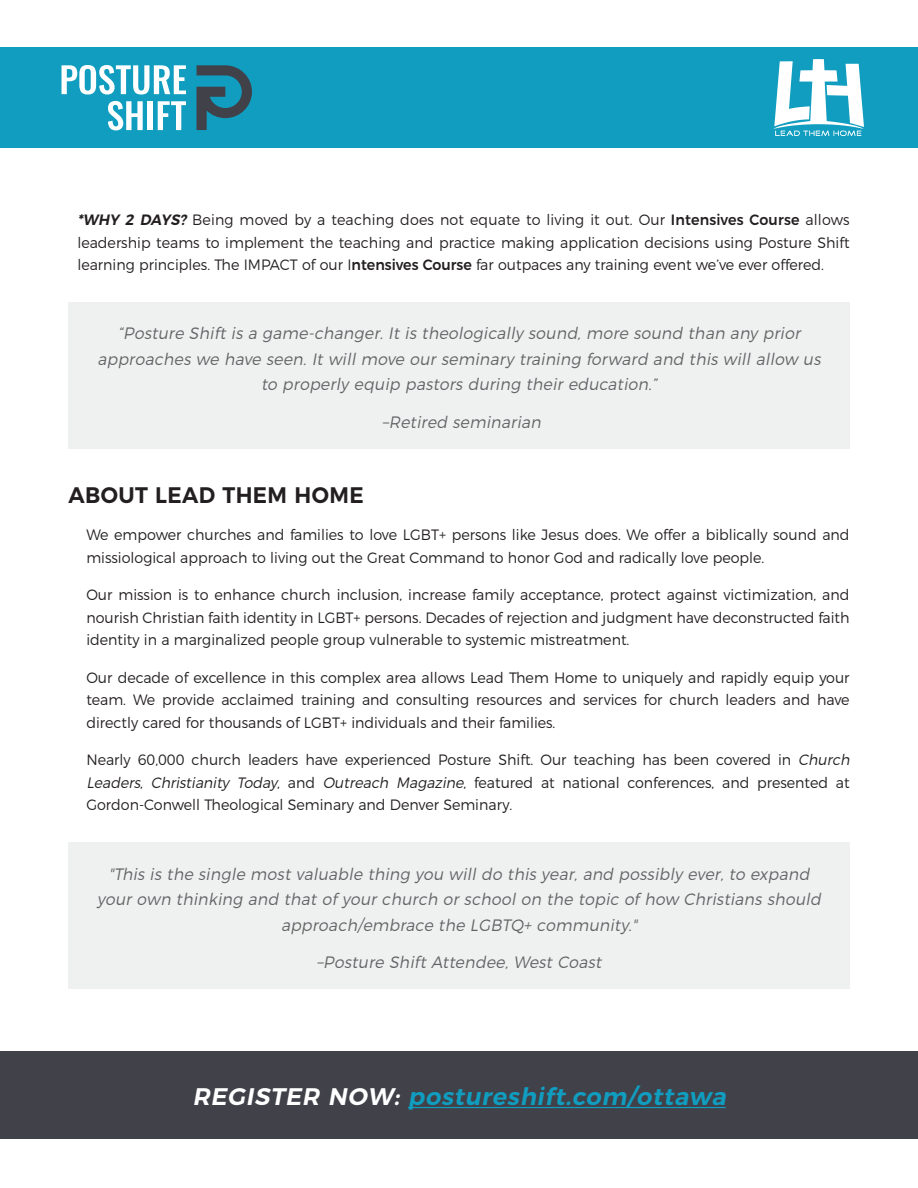
<style>
.page{position:relative;width:918px;height:1188px;background:#fff}
.page>*{position:absolute;margin:0;border:0;box-sizing:border-box;transform-origin:0 0}
.t1{font:italic 600 24px "Montserrat";color:#109dc0}
.t2{font:600 22.5px "Montserrat";letter-spacing:.02em;color:#231f20;scale:.95 1}
.t3{font:italic 300 16.5px/25.5px "Montserrat";letter-spacing:.005em;color:#636366;text-align:center;scale:.95 1}
.t4{font:300 15px/22.5px "Montserrat";color:#231f20;text-align:justify;scale:.95 1}
.s1{font-weight:600;font-style:italic}
.s2{font-weight:500}
.s3{font-style:italic}
.s4{color:#fff}
</style>
<div class="page">
<div style="left:0;top:1052px;width:918px;height:87px;background:#404149"></div>
<div style="left:0;top:47px;width:918px;height:101px;background:#109dc0"></div>
<svg style="left:62px;top:65px;width:124px;height:30px"></svg>
<svg style="left:108px;top:101px;width:35px;height:29px"></svg>
<div style="left:148px;top:101px;width:5px;height:29px;background:#fff"></div>
<svg style="left:158px;top:101px;width:28px;height:29px"></svg>
<svg style="left:197px;top:65px;width:55px;height:65px"></svg>
<hr style="left:408px;top:1107px;width:318px;height:1px;background:#109dc0">
<svg style="left:773px;top:59px;width:91px;height:77px"></svg>
<div style="left:68px;top:303px;width:782px;height:146px;background:#eff0f0"></div>
<div style="left:68px;top:843px;width:782px;height:146px;background:#eff0f0"></div>
<p class="t4" style="left:77px;top:208px;width:814px"><span class="s1">*WHY 2 DAYS?</span> Being moved by a teaching does not equate to living it out. Our <span class="s2">Intensives Course</span> allows leadership teams to implement the teaching and practice making application decisions using Posture Shift learning principles. The IMPACT of our I<span class="s2">ntensives Course</span> far outpaces any training event we’ve ever offered.</p>
<p class="t3" style="left:97px;top:319px;width:767px">“Posture Shift is a game-changer. It is theologically sound, more sound than any prior approaches we have seen. It will move our seminary training forward and this will allow us to properly equip pastors during their education.”</p>
<p class="t3" style="left:382px;top:408px;width:173px">–Retired seminarian</p>
<h2 class="t2" style="left:68px;top:477px;width:312px">ABOUT LEAD THEM HOME</h2>
<p class="t4" style="left:86px;top:523px;width:805px">We empower churches and families to love LGBT+ persons like Jesus does. We offer a biblically sound and missiological approach to living out the Great Command to honor God and radically love people.</p>
<p class="t4" style="left:86px;top:583px;width:805px">Our mission is to enhance church inclusion, increase family acceptance, protect against victimization, and nourish Christian faith identity in LGBT+ persons. Decades of rejection and judgment have deconstructed faith identity in a marginalized people group vulnerable to systemic mistreatment.</p>
<p class="t4" style="left:86px;top:665px;width:805px">Our decade of excellence in this complex area allows Lead Them Home to uniquely and rapidly equip your team. We provide acclaimed training and consulting resources and services for church leaders and have directly cared for thousands of LGBT+ individuals and their families.</p>
<p class="t4" style="left:86px;top:748px;width:809px;text-align:left">Nearly 60,000 church leaders have experienced Posture Shift. Our teaching has been covered in <span class="s3">Church<br>Leaders</span>, <span class="s3">Christianity Today</span>, and <span class="s3">Outreach Magazine</span>, featured at national conferences, and presented at<br>Gordon-Conwell Theological Seminary and Denver Seminary.</p>
<p class="t3" style="left:97px;top:860px;width:768px">"This is the single most valuable thing you will do this year, and possibly ever, to expand your own thinking and that of your church or school on the topic of how Christians should approach/embrace the LGBTQ+ community."</p>
<p class="t3" style="left:317px;top:948px;width:305px">–Posture Shift Attendee, West Coast</p>
<h1 class="t1" style="left:192px;top:1077px;width:541px"><span class="s4">REGISTER NOW:</span> postureshift.com/ottawa</h1>
</div>
